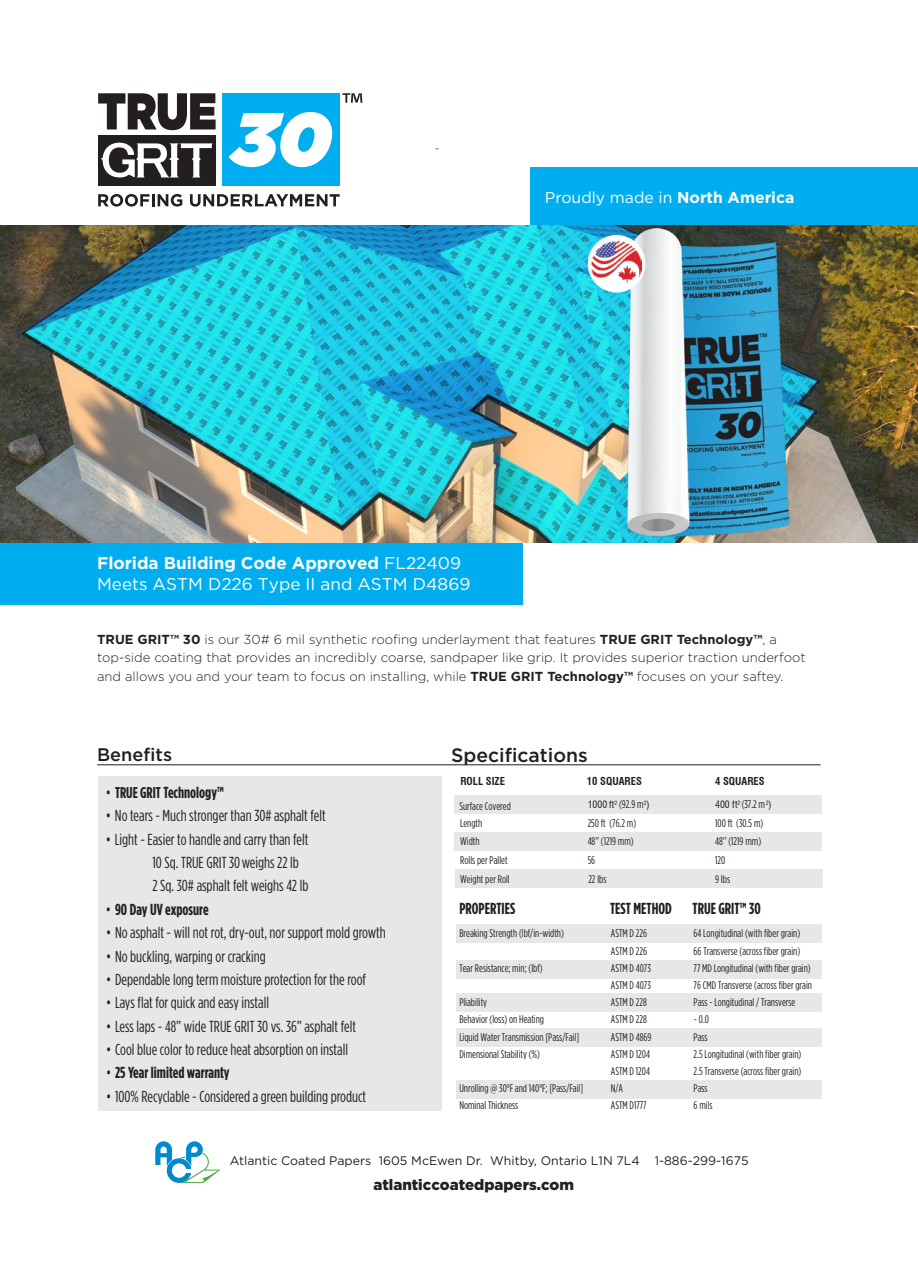
<style>
.page{position:relative;width:918px;height:1267px;background:#fff}
.page>*{position:absolute;margin:0;border:0;box-sizing:border-box;transform-origin:0 0}
.t1{font:500 19.35px "Gotham";color:#231f20}
.t2{font:500 18.15px "Gotham";color:#231f20}
.t3{font:17.1px/20.4px "Gotham";color:#fff}
.t4{font:700 condensed 16.05px "Gotham HTF";color:#231f20}
.t5{font:condensed 15.9px/23.4px "Gotham HTF";color:#231f20}
.t6{font:700 condensed 15.9px "Gotham HTF";color:#231f20}
.t7{font:15.75px "Gotham HTF";color:#fff}
.t8{font:900 15px "Gotham";color:#231f20}
.t9{font:300 13.05px/18.9px "Gotham HTF";color:#231f20}
.t10{font:12.3px "Gotham";color:#231f20}
.t11{font:condensed 11.1px "Gotham HTF";color:#231f20}
.t12{font:700 condensed 10.65px "Swiss 721 BT";color:#231f20}
.t13{font:condensed 9.9px "Swiss 721 BT";color:#231f20}
.s1{font-weight:700}
.s2{font-weight:400}
.s3{font-size:15.6px}
.s4{font-family:"Gotham HTF";font-size:11.1px}
</style>
<div class="page">
<div style="left:98px;top:776px;width:343px;height:334px;background:#e6e7e8"></div>
<div style="left:531px;top:167px;width:387px;height:80px;background:#00aeef"></div>
<div style="left:0;top:537px;width:523px;height:68px;background:#00aeef"></div>
<svg style="left:155px;top:1141px;width:65px;height:42px"></svg>
<img style="left:0;top:225px;width:918px;height:317px">
<div style="left:454px;top:795px;width:368px;height:19px;background:#e6e7e8"></div>
<div style="left:454px;top:832px;width:368px;height:18px;background:#e6e7e8"></div>
<div style="left:455px;top:869px;width:368px;height:18px;background:#e6e7e8"></div>
<div style="left:456px;top:924px;width:366px;height:19px;background:#e6e7e8"></div>
<div style="left:456px;top:960px;width:366px;height:18px;background:#e6e7e8"></div>
<div style="left:456px;top:993px;width:366px;height:18px;background:#e6e7e8"></div>
<div style="left:456px;top:1028px;width:366px;height:19px;background:#e6e7e8"></div>
<div style="left:456px;top:1080px;width:366px;height:19px;background:#e6e7e8"></div>
<img style="left:591px;top:225px;width:248px;height:318px">
<div style="left:588px;top:235px;width:57px;height:57px;background:#fff;border-radius:50%"></div>
<img style="left:592px;top:233px;width:49px;height:50px">
<hr style="left:97px;top:764px;width:724px;height:1px;background:#231f20">
<div style="left:98px;top:135px;width:118px;height:50px;background:#231f20"></div>
<svg style="left:98px;top:93px;width:118px;height:37px"></svg>
<svg style="left:101px;top:143px;width:112px;height:34px"></svg>
<div style="left:222px;top:93px;width:118px;height:92px;background:#00aeef"></div>
<svg style="left:98px;top:194px;width:84px;height:13px"></svg>
<svg style="left:190px;top:194px;width:150px;height:13px"></svg>
<svg style="left:342px;top:93px;width:20px;height:10px"></svg>
<svg style="left:228px;top:112px;width:104px;height:55px"></svg>
<h3 class="t7" style="left:545px;top:189px;width:251px">Proudly made in <span class="s1">North America</span></h3>
<h3 class="t3" style="left:97px;top:553px;width:375px"><span class="s1">Florida Building Code Approved</span> FL22409<br>Meets ASTM D226 Type II and ASTM D4869</h3>
<p class="t9" style="left:97px;top:629px;width:710px"><span class="s1">TRUE GRIT™ 30</span> is our 30# 6 mil synthetic roofing underlayment that features <span class="s1">TRUE GRIT Technology™</span>, a top-side coating that provides an incredibly coarse, sandpaper like grip. It provides superior traction underfoot and allows you and your team to focus on installing, while <span class="s1">TRUE GRIT Technology™</span> focuses on your saftey.</p>
<h2 class="t2" style="left:97px;top:743px;width:76px">Benefits</h2>
<h1 class="t1" style="left:451px;top:742px;width:138px">Specifications</h1>
<h3 class="t6" style="left:106px;top:783px;width:120px"><span class="s2">•</span> <span class="s3">TRUE GRIT</span> Technology™</h3>
<h3 class="t5" style="left:106px;top:804px;width:222px">• No tears - Much stronger than 30# asphalt felt</h3>
<h3 class="t5" style="left:152px;top:827px;width:157px;text-indent:-47px">• Light - Easier to handle and carry than felt<br>10 Sq. TRUE GRIT 30weighs 22 lb<br>2 Sq. 30# asphalt felt weighs 42 lb</h3>
<h3 class="t6" style="left:106px;top:900px;width:104px"><span class="s2">•</span> 90 Day UV exposure</h3>
<h3 class="t5" style="left:106px;top:921px;width:281px">• No asphalt - will not rot, dry-out, nor support mold growth</h3>
<h3 class="t5" style="left:106px;top:944px;width:161px">• No buckling, warping or cracking</h3>
<h3 class="t5" style="left:106px;top:967px;width:261px">• Dependable long term moisture protection for the roof</h3>
<h3 class="t5" style="left:106px;top:991px;width:165px">• Lays flat for quick and easy install</h3>
<h3 class="t5" style="left:106px;top:1014px;width:251px">• Less laps - 48” wide TRUE GRIT 30 vs. 36” asphalt felt</h3>
<h3 class="t5" style="left:106px;top:1037px;width:243px">• Cool blue color to reduce heat absorption on install</h3>
<h3 class="t6" style="left:106px;top:1064px;width:125px"><span class="s2">•</span> 25 Year limited warranty</h3>
<h3 class="t5" style="left:106px;top:1084px;width:261px">• 100% Recyclable - Considered a green building product</h3>
<p class="t12" style="left:460px;top:774px;width:46px">ROLL SIZE</p>
<p class="t11" style="left:459px;top:800px;width:53px">Surface Covered</p>
<p class="t12" style="left:587px;top:774px;width:56px">10 SQUARES</p>
<p class="t12" style="left:715px;top:774px;width:51px">4 SQUARES</p>
<p class="t13" style="left:588px;top:798px;width:64px">1000 ft<sup>2</sup> <span class="s4">(92.9 m</span><sup>2</sup>)</p>
<p class="t13" style="left:715px;top:798px;width:58px">400 ft<sup>2</sup> <span class="s4">(37.2 m</span><sup>2</sup>)</p>
<p class="t11" style="left:460px;top:817px;width:24px">Length</p>
<p class="t11" style="left:588px;top:817px;width:50px">250 ft (76.2 m)</p>
<p class="t11" style="left:715px;top:817px;width:50px">100 ft (30.5 m)</p>
<p class="t11" style="left:460px;top:835px;width:21px">Width</p>
<p class="t11" style="left:588px;top:835px;width:47px">48’’ (1219 mm)</p>
<p class="t11" style="left:715px;top:835px;width:47px">48’’ (1219 mm)</p>
<p class="t11" style="left:588px;top:854px;width:9px">56</p>
<p class="t11" style="left:715px;top:854px;width:12px">120</p>
<p class="t11" style="left:460px;top:854px;width:49px">Rolls per Pallet</p>
<p class="t11" style="left:460px;top:873px;width:51px">Weight per Roll</p>
<p class="t11" style="left:588px;top:873px;width:20px">22 lbs</p>
<p class="t11" style="left:715px;top:873px;width:17px">9 Ibs</p>
<h3 class="t4" style="left:459px;top:899px;width:57px">PROPERTIES</h3>
<h3 class="t4" style="left:610px;top:899px;width:63px">TEST METHOD</h3>
<h3 class="t4" style="left:693px;top:899px;width:70px">TRUE GRIT™ 30</h3>
<p class="t11" style="left:459px;top:927px;width:106px">Breaking Strength (lbf/in-width)</p>
<p class="t11" style="left:611px;top:927px;width:38px">ASTM D 226</p>
<p class="t11" style="left:694px;top:927px;width:108px">64 Longitudinal (with fiber grain)</p>
<p class="t11" style="left:611px;top:944px;width:38px">ASTM D 226</p>
<p class="t11" style="left:694px;top:944px;width:108px">66 Transverse (across fiber grain)</p>
<p class="t11" style="left:459px;top:962px;width:85px">Tear Resistance; min; (lbf)</p>
<p class="t11" style="left:611px;top:962px;width:41px">ASTM D 4073</p>
<p class="t11" style="left:694px;top:962px;width:119px">77 MD Longitudinal (with fiber grain)</p>
<p class="t11" style="left:611px;top:979px;width:41px">ASTM D 4073</p>
<p class="t11" style="left:694px;top:979px;width:120px">76 CMD Transverse (across fiber grain</p>
<p class="t11" style="left:459px;top:996px;width:29px">Pliability</p>
<p class="t11" style="left:611px;top:996px;width:37px">ASTM D 228</p>
<p class="t11" style="left:694px;top:996px;width:103px">Pass - Longitudinal / Transverse</p>
<p class="t11" style="left:459px;top:1013px;width:86px">Behavior (loss) on Heating</p>
<p class="t11" style="left:611px;top:1013px;width:37px">ASTM D 228</p>
<p class="t11" style="left:694px;top:1013px;width:17px">~ 0.0</p>
<p class="t11" style="left:459px;top:1031px;width:121px">Liquid Water Transmission [Pass/Fail]</p>
<p class="t11" style="left:611px;top:1031px;width:42px">ASTM D 4869</p>
<p class="t11" style="left:694px;top:1031px;width:16px">Pass</p>
<p class="t11" style="left:459px;top:1048px;width:82px">Dimensional Stability (%)</p>
<p class="t11" style="left:611px;top:1048px;width:41px">ASTM D 1204</p>
<p class="t11" style="left:694px;top:1048px;width:109px">2.5 Longitudinal (with fiber grain)</p>
<p class="t11" style="left:611px;top:1065px;width:41px">ASTM D 1204</p>
<p class="t11" style="left:694px;top:1065px;width:109px">2.5 Transverse (across fiber grain)</p>
<p class="t11" style="left:459px;top:1082px;width:125px">Unrolling @ 30°F and 140°F; [Pass/Fail]</p>
<p class="t11" style="left:611px;top:1082px;width:14px">N/A</p>
<p class="t11" style="left:694px;top:1082px;width:16px">Pass</p>
<p class="t11" style="left:459px;top:1099px;width:61px">Nominal Thickness</p>
<p class="t11" style="left:611px;top:1099px;width:37px">ASTM D1777</p>
<p class="t11" style="left:694px;top:1099px;width:21px">6 mils</p>
<p class="t10" style="left:230px;top:1153px;width:520px">Atlantic Coated Papers 1605 McEwen Dr. Whitby, Ontario L1N 7L4 1-886-299-1675</p>
<h3 class="t8" style="left:373px;top:1174px;width:202px">atlanticcoatedpapers.com</h3>
</div>
